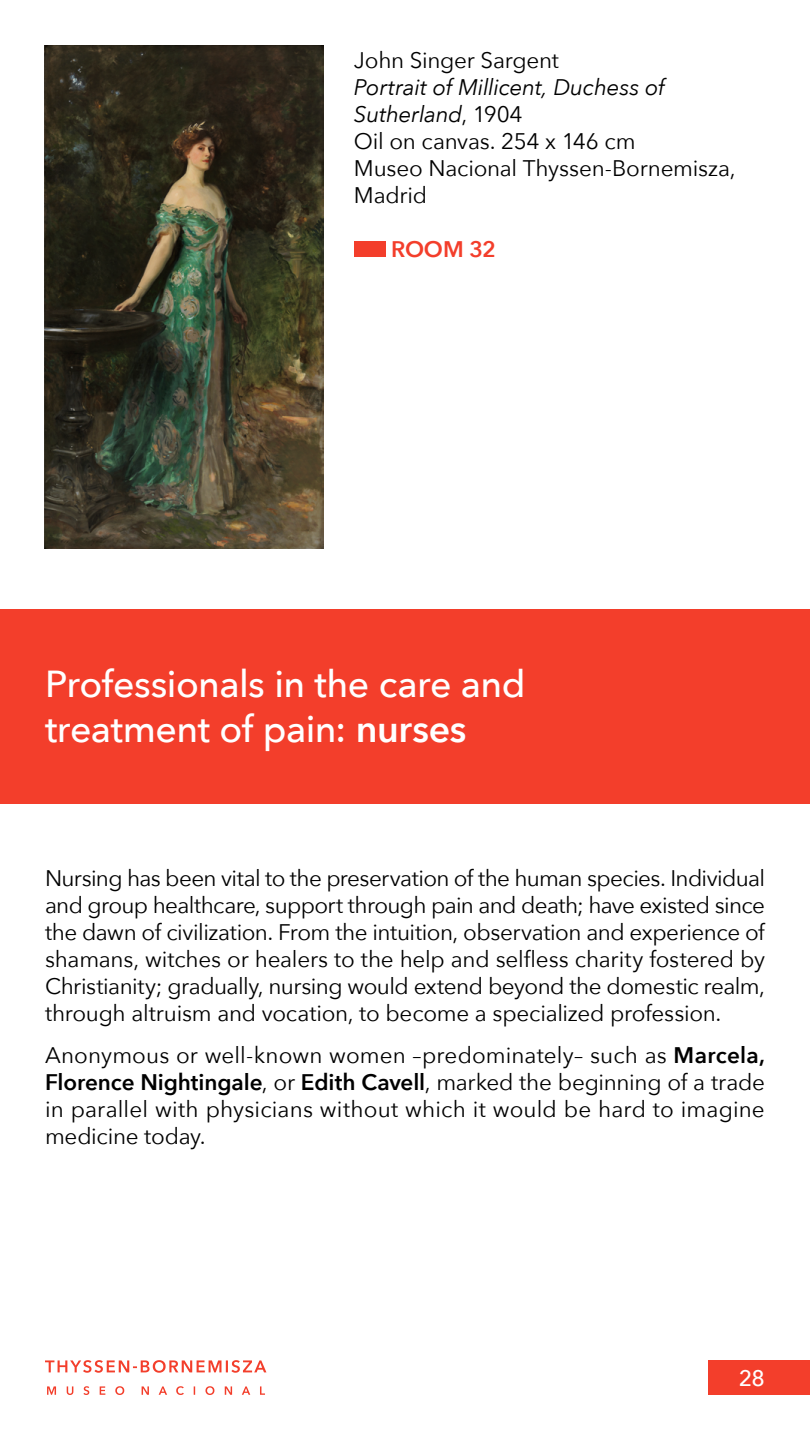
<style>
.page{position:relative;width:810px;height:1440px;background:#fff}
.page>*{position:absolute;margin:0;border:0;box-sizing:border-box;transform-origin:0 0}
.t1{font:500 37.5px/45px "Avenir Next";letter-spacing:-.015em;color:#fff}
.t2{font:22.5px/27px "Avenir Next";letter-spacing:-.01em;color:#000;text-align:justify}
.t3{font:600 22.5px "Avenir Next";letter-spacing:-.01em;color:#f33e2b}
.t4{font:500 22.5px "Avenir Next";color:#fff}
.s1{font-style:italic}
.s2{font-weight:600}
</style>
<div class="page">
<div style="left:708px;top:1360px;width:102px;height:35px;background:#f33e2b"></div>
<svg style="left:47px;top:1386px;width:218px;height:9px"></svg>
<svg style="left:45px;top:1360px;width:221px;height:13px"></svg>
<div style="left:354px;top:241px;width:32px;height:15px;background:#f33e2b"></div>
<img style="left:45px;top:45px;width:279px;height:504px">
<div style="left:0;top:609px;width:810px;height:195px;background:#f33e2b"></div>
<p class="t2" style="left:354px;top:45px;width:207px">John Singer Sargent</p>
<p class="t2" style="left:354px;top:72px;width:383px;text-align:left"><span class="s1">Portrait of Millicent, Duchess of<br>Sutherland</span>, 1904<br>Oil on canvas. 254 x 146 cm<br>Museo Nacional Thyssen-Bornemisza,<br>Madrid</p>
<p class="t3" style="left:391px;top:229px;width:106px">ROOM 32</p>
<h1 class="t1" style="left:45px;top:661px;width:482px">Professionals in the care and treatment of pain: <span class="s2">nurses</span></h1>
<p class="t2" style="left:45px;top:864px;width:722px">Nursing has been vital to the preservation of the human species. Individual and group healthcare, support through pain and death; have existed since the dawn of civilization. From the intuition, observation and experience of shamans, witches or healers to the help and selfless charity fostered by Christianity; gradually, nursing would extend beyond the domestic realm, through altruism and vocation, to become a specialized profession.</p>
<p class="t2" style="left:45px;top:1041px;width:722px">Anonymous or well-known women –predominately– such as <span class="s2">Marcela, Florence Nightingale</span>, or <span class="s2">Edith Cavell</span>, marked the beginning of a trade in parallel with physicians without which it would be hard to imagine medicine today.</p>
<p class="t4" style="left:739px;top:1359px;width:28px">28</p>
</div>
